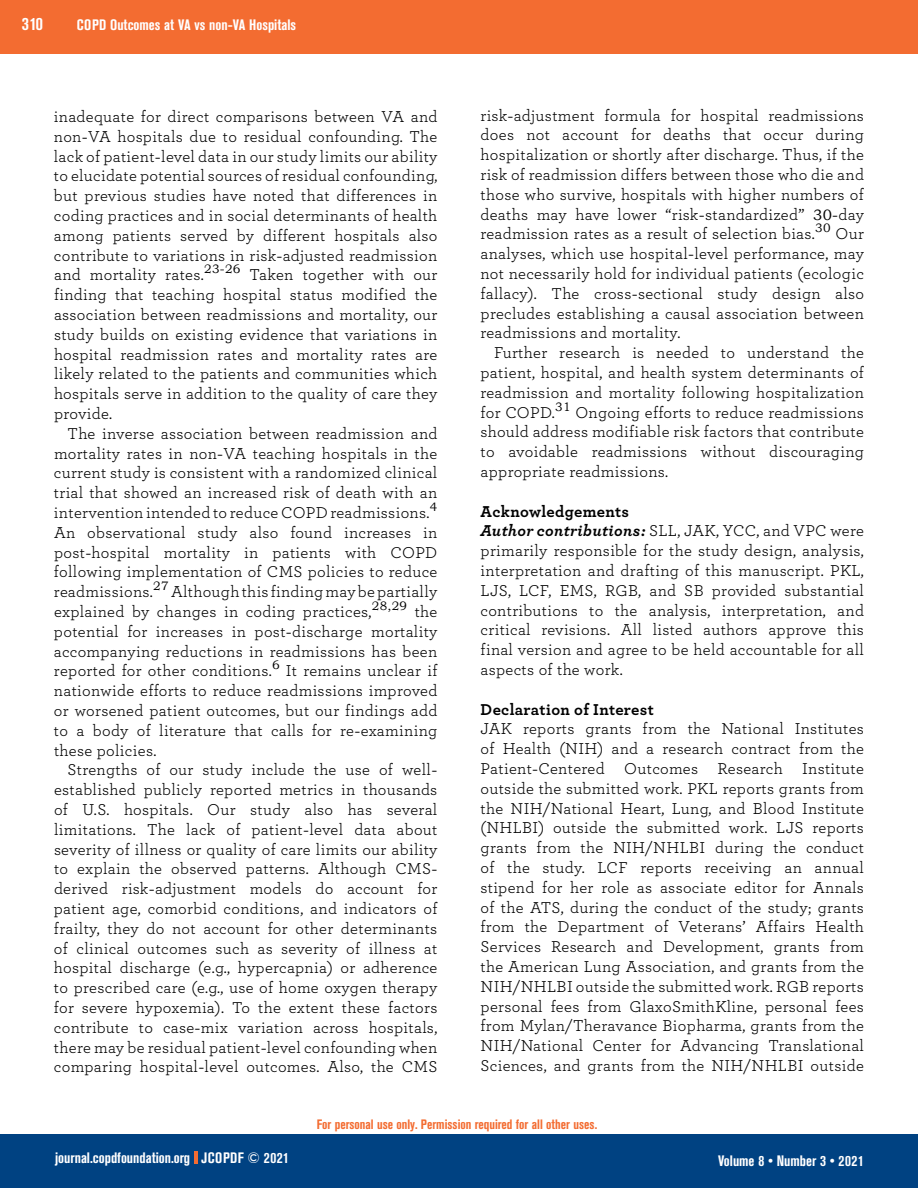
<style>
.page{position:relative;width:918px;height:1188px;background:#fff}
.page>*{position:absolute;margin:0;border:0;box-sizing:border-box;transform-origin:0 0}
.t1{font:700 condensed 18px "Akzidenz Grotesk BE";color:#fff}
.t2{font:16.5px/19.8px "Breathe";letter-spacing:.02em;color:#000;text-align:justify}
.t3{font:700 16.5px "Breathe";letter-spacing:.02em;color:#000}
.t4{font:700 condensed 15px "Akzidenz Grotesk BE";color:#fff}
.t5{font:700 condensed 13.5px "Akzidenz Grotesk BE";color:#f36c31}
.s1{font-family:"Bookman Old Style";font-size:15px}
.s2{font-weight:700}
.s3{font-weight:700;font-style:italic}
</style>
<div class="page">
<div style="left:0;top:1134px;width:918px;height:54px;background:#004282"></div>
<div style="left:0;top:0;width:918px;height:54px;background:#f36c31"></div>
<svg style="left:194px;top:1152px;width:3px;height:12px"></svg>
<p class="t1" style="left:22px;top:13px;width:23px">310</p>
<p class="t4" style="left:77px;top:16px;width:221px">COPD Outcomes at VA vs non-VA Hospitals</p>
<p class="t2" style="left:54px;top:106px;width:385px">inadequate for direct comparisons between VA and non<span class="s1">-</span>VA hospitals due to residual confounding. The lack of patient<span class="s1">-</span>level data in our study limits our ability to elucidate potential sources of residual confounding, but previous studies have noted that differences in coding practices and in social determinants of health among patients served by different hospitals also contribute to variations in risk<span class="s1">-</span>adjusted readmission and mortality rates.<sup>23-26</sup> Taken together with our finding that teaching hospital status modified the association between readmissions and mortality, our study builds on existing evidence that variations in hospital readmission rates and mortality rates are likely related to the patients and communities which hospitals serve in addition to the quality of care they provide.</p>
<p class="t2" style="left:54px;top:423px;width:385px;text-indent:14px">The inverse association between readmission and mortality rates in non<span class="s1">-</span>VA teaching hospitals in the current study is consistent with a randomized clinical trial that showed an increased risk of death with an intervention intended to reduce COPD readmissions.<sup>4<br></sup>An observational study also found increases in post<span class="s1">-</span>hospital mortality in patients with COPD following implementation of CMS policies to reduce readmissions.<sup>27</sup> Although this finding may be partially explained by changes in coding practices,<sup>28,29</sup> the potential for increases in post<span class="s1">-</span>discharge mortality accompanying reductions in readmissions has been reported for other conditions.<sup>6</sup> It remains unclear if nationwide efforts to reduce readmissions improved or worsened patient outcomes, but our findings add to a body of literature that calls for re<span class="s1">-</span>examining these policies.</p>
<p class="t2" style="left:54px;top:759px;width:385px;text-indent:14px">Strengths of our study include the use of well&shy;established publicly reported metrics in thousands of U.S. hospitals. Our study also has several limitations. The lack of patient<span class="s1">-</span>level data about severity of illness or quality of care limits our ability to explain the observed patterns. Although CMS&shy;derived risk<span class="s1">-</span>adjustment models do account for patient age, comorbid conditions, and indicators of frailty, they do not account for other determinants of clinical outcomes such as severity of illness at hospital discharge (e.g., hypercapnia) or adherence to prescribed care (e.g., use of home oxygen therapy for severe hypoxemia). To the extent these factors contribute to case<span class="s1">-</span>mix variation across hospitals, there may be residual patient<span class="s1">-</span>level confounding when comparing hospital<span class="s1">-</span>level outcomes. Also, the CMS</p>
<p class="t2" style="left:481px;top:104px;width:385px">risk<span class="s1">-</span>adjustment formula for hospital readmissions does not account for deaths that occur during hospitalization or shortly after discharge. Thus, if the risk of readmission differs between those who die and those who survive, hospitals with higher numbers of deaths may have lower “risk<span class="s1">-</span>standardized” <span class="s1">30-</span>day readmission rates as a result of selection bias.<sup>30</sup> Our analyses, which use hospital<span class="s1">-</span>level performance, may not necessarily hold for individual patients (ecologic fallacy). The cross<span class="s1">-</span>sectional study design also precludes establishing a causal association between readmissions and mortality.</p>
<p class="t2" style="left:481px;top:342px;width:385px;text-indent:13px">Further research is needed to understand the patient, hospital, and health system determinants of readmission and mortality following hospitalization for COPD.<sup>31</sup> Ongoing efforts to reduce readmissions should address modifiable risk factors that contribute to avoidable readmissions without discouraging appropriate readmissions.</p>
<p class="t2" style="left:481px;top:500px;width:385px;text-align:left"><span class="s2">Acknowledgements<br></span><span class="s3">Author contributions:</span> SLL, JAK, YCC, and VPC were primarily responsible for the study design, analysis, interpretation and drafting of this manuscript. PKL, LJS, LCF, EMS, RGB, and SB provided substantial contributions to the analysis, interpretation, and critical revisions. All listed authors approve this final version and agree to be held accountable for all aspects of the work.</p>
<p class="t3" style="left:481px;top:696px;width:175px">Declaration of Interest</p>
<p class="t2" style="left:481px;top:718px;width:385px">JAK reports grants from the National Institutes of Health (NIH) and a research contract from the Patient<span class="s1">-</span>Centered Outcomes Research Institute outside the submitted work. PKL reports grants from the NIH/National Heart, Lung, and Blood Institute (NHLBI) outside the submitted work. LJS reports grants from the NIH/NHLBI during the conduct of the study. LCF reports receiving an annual stipend for her role as associate editor for Annals of the ATS, during the conduct of the study; grants from the Department of Veterans’ Affairs Health Services Research and Development, grants from the American Lung Association, and grants from the NIH/NHLBI outside the submitted work. RGB reports personal fees from GlaxoSmithKline, personal fees from Mylan/Theravance Biopharma, grants from the NIH/National Center for Advancing Translational Sciences, and grants from the NIH/NHLBI outside</p>
<p class="t5" style="left:317px;top:1117px;width:282px">For personal use only. Permission required for all other uses.</p>
<p class="t4" style="left:55px;top:1149px;width:236px">journal.copdfoundation.org JCOPDF © 2021</p>
<p class="t4" style="left:718px;top:1152px;width:147px">Volume 8 • Number 3 • 2021</p>
</div>
